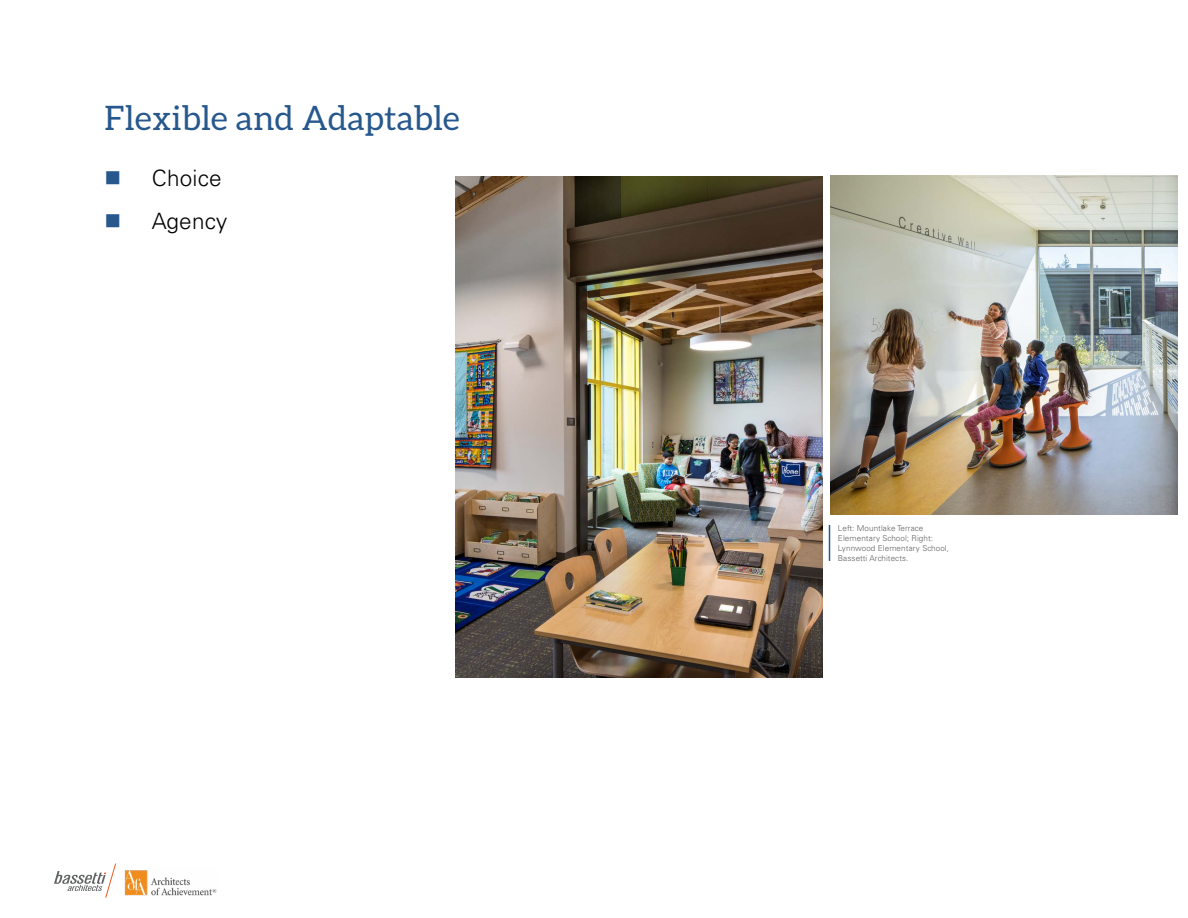
<style>
.page{position:relative;width:1188px;height:918px;background:#fff}
.page>*{position:absolute;margin:0;border:0;box-sizing:border-box;transform-origin:0 0}
.t1{font:33.75px "Aleo";letter-spacing:.01em;color:#26588d}
.t2{font:300 22.5px/42.8px "Univers LT Std";letter-spacing:.01em;color:#000}
.t3{font:300 8.1px/9.9px "Univers LT Std";letter-spacing:.01em;color:#5f625f}
</style>
<div class="page">
<hr style="left:829px;top:525px;width:1px;height:36px;background:#26588d">
<img style="left:830px;top:176px;width:347px;height:338px">
<img style="left:455px;top:176px;width:367px;height:502px">
<svg style="left:54px;top:864px;width:62px;height:34px"></svg>
<img style="left:124px;top:870px;width:93px;height:26px">
<h1 class="t1" style="left:105px;top:99px;width:357px">Flexible and Adaptable</h1>
<h2 class="t2" style="left:152px;top:157px;width:77px">Choice<br>Agency</h2>
<p class="t3" style="left:838px;top:523px;width:113px">Left: Mountlake Terrace<br>Elementary School; Right:<br>Lynnwood Elementary School,<br>Bassetti Architects.</p>
</div>
